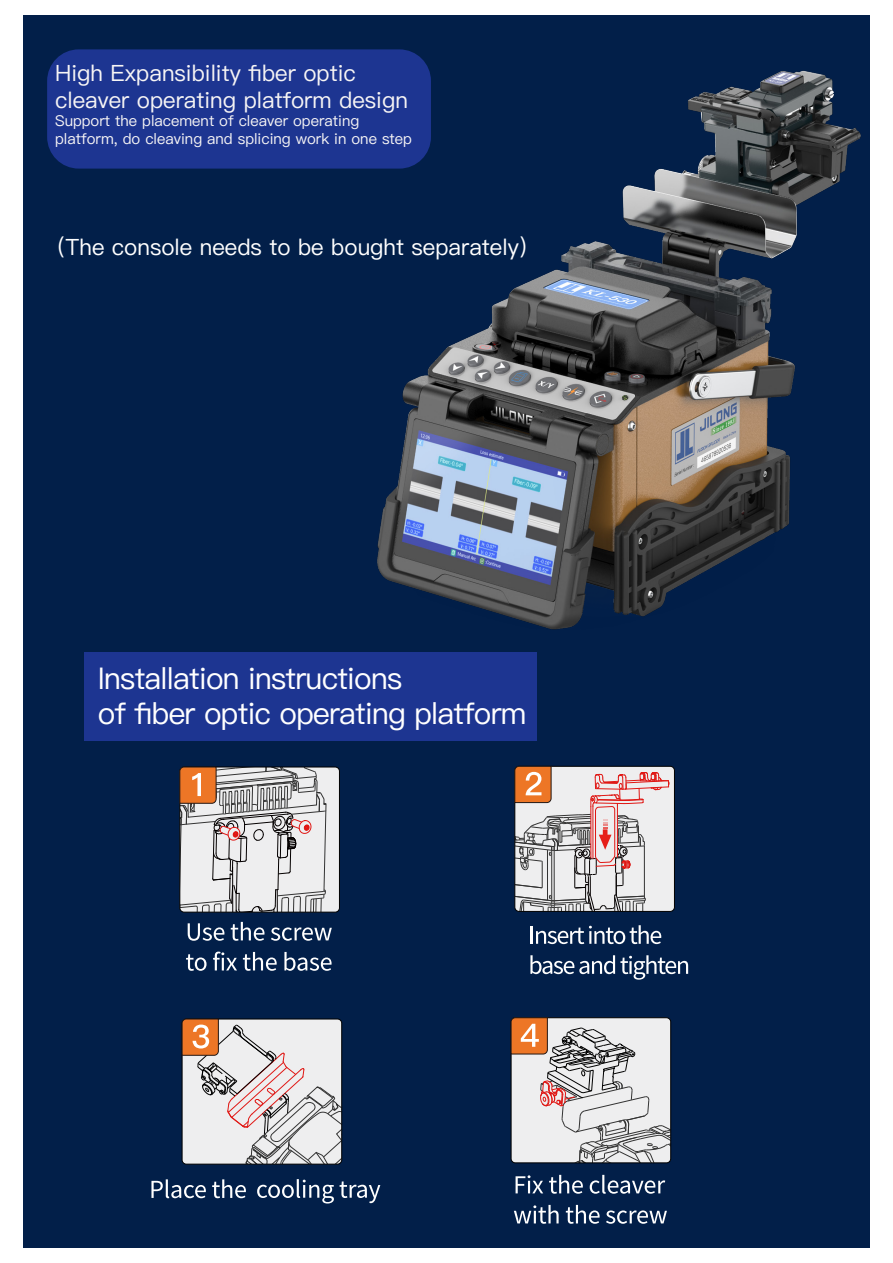
<style>
.page{position:relative;width:893px;height:1263px;background:#fff}
.page>*{position:absolute;margin:0;border:0;box-sizing:border-box;transform-origin:0 0}
.t1{font:30px/34.5px "Ping Fang SC Medium";letter-spacing:-.025em;color:#fff}
.t2{font:22.5px/27px "Ping Fang SC Medium";color:#f7f5f5}
.t3{font:22.5px "Ping Fang SC Medium";color:#fff}
.t4{font:15px/18px "Ping Fang SC Medium";color:#f7f5f5}
</style>
<div class="page">
<div style="left:23px;top:15px;width:847px;height:1233px;background:#021f49"></div>
<div style="left:84px;top:652px;width:452px;height:88px;background:#1d3591"></div>
<div style="left:180px;top:767px;width:159px;height:145px;background:#eeeeef;border-radius:4px"></div>
<svg style="left:179px;top:767px;width:148px;height:146px"></svg>
<div style="left:515px;top:766px;width:159px;height:145px;background:#eeeeef;border-radius:4px"></div>
<svg style="left:514px;top:766px;width:155px;height:145px"></svg>
<svg style="left:182px;top:1019px;width:160px;height:146px"></svg>
<svg style="left:511px;top:1017px;width:161px;height:147px"></svg>
<svg style="left:531px;top:925px;width:130px;height:19px"></svg>
<svg style="left:530px;top:955px;width:158px;height:25px"></svg>
<svg style="left:188px;top:923px;width:36px;height:18px"></svg>
<svg style="left:231px;top:922px;width:33px;height:19px"></svg>
<svg style="left:271px;top:927px;width:61px;height:14px"></svg>
<svg style="left:186px;top:954px;width:21px;height:17px"></svg>
<svg style="left:213px;top:951px;width:24px;height:19px"></svg>
<svg style="left:243px;top:952px;width:34px;height:19px"></svg>
<svg style="left:284px;top:952px;width:48px;height:19px"></svg>
<svg style="left:516px;top:1175px;width:27px;height:18px"></svg>
<svg style="left:549px;top:1175px;width:34px;height:19px"></svg>
<svg style="left:590px;top:1175px;width:75px;height:19px"></svg>
<svg style="left:514px;top:1205px;width:45px;height:19px"></svg>
<svg style="left:566px;top:1205px;width:34px;height:19px"></svg>
<svg style="left:606px;top:1210px;width:61px;height:14px"></svg>
<svg style="left:151px;top:1179px;width:55px;height:19px"></svg>
<svg style="left:212px;top:1179px;width:34px;height:19px"></svg>
<svg style="left:257px;top:1179px;width:77px;height:24px"></svg>
<svg style="left:340px;top:1181px;width:40px;height:22px"></svg>
<img style="left:377px;top:70px;width:484px;height:596px">
<div style="left:47px;top:49px;width:384px;height:120px;background:#1d3591;border-radius:32px"></div>
<h2 class="t2" style="left:55px;top:59px;width:354px">High Expansibility fiber optic cleaver operating platform design</h2>
<p class="t4" style="left:55px;top:112px;width:358px">Support the placement of cleaver operating platform, do cleaving and splicing work in one step</p>
<h2 class="t3" style="left:43px;top:233px;width:500px">（The console needs to be bought separately）</h2>
<h1 class="t1" style="left:98px;top:662px;width:430px">Installation instructions<br>of fiber optic operating platform</h1>
</div>
